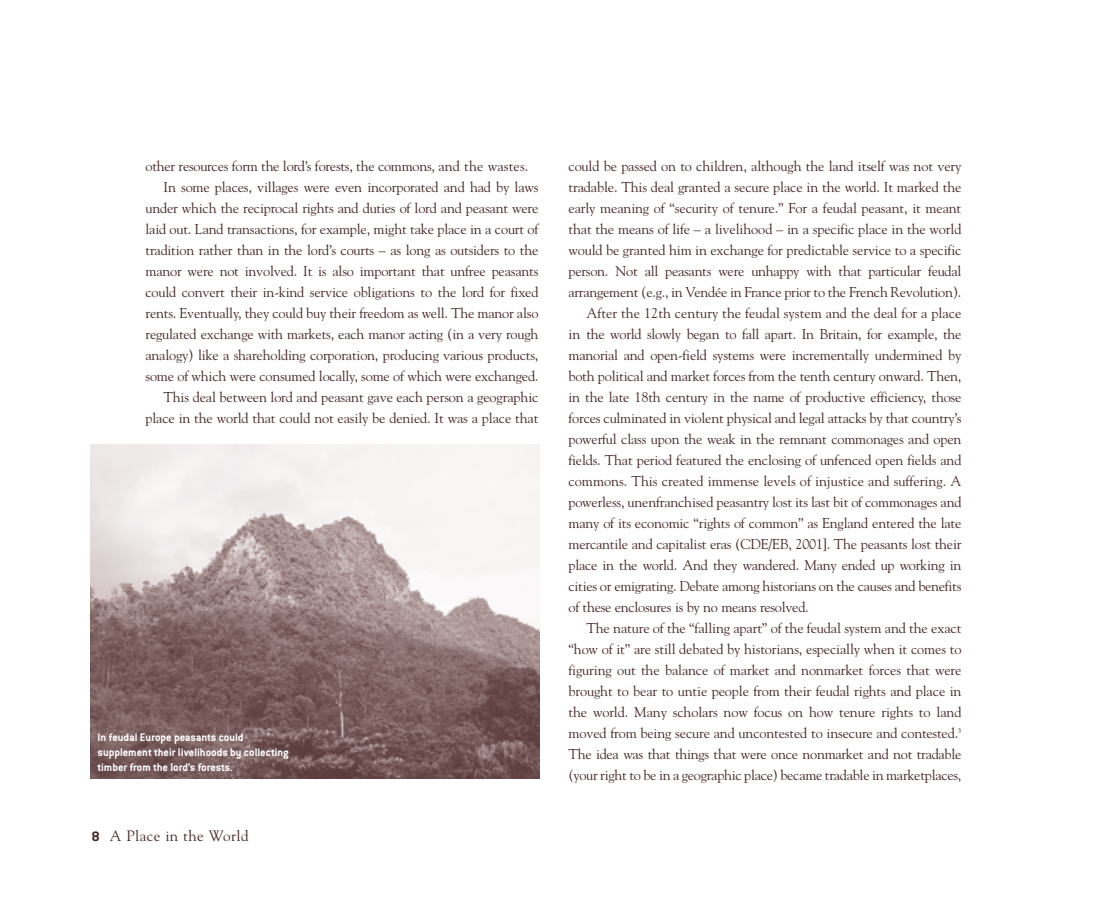
<style>
.page{position:relative;width:1107px;height:918px;background:#fff}
.page>*{position:absolute;margin:0;border:0;box-sizing:border-box;transform-origin:0 0}
.t1{font:15px "Goudy";letter-spacing:.025em;color:#472829}
.t2{font:14.25px "Goudy";letter-spacing:-.015em;color:#472829}
.t3{font:700 12px/15px "Conduit ITC";color:#fff}
.s1{font-family:"Conduit ITC";font-weight:700}
</style>
<div class="page">
<img style="left:90px;top:444px;width:450px;height:334px">
<p class="t2" style="left:146px;top:160px;width:385px">other resources form the lord’s forests, the commons, and the wastes.</p>
<p class="t2" style="left:163px;top:181px;width:376px">In some places, villages were even incorporated and had by laws</p>
<p class="t2" style="left:146px;top:202px;width:394px">under which the reciprocal rights and duties of lord and peasant were</p>
<p class="t2" style="left:146px;top:223px;width:394px">laid out. Land transactions, for example, might take place in a court of</p>
<p class="t2" style="left:146px;top:244px;width:394px">tradition rather than in the lord’s courts – as long as outsiders to the</p>
<p class="t2" style="left:146px;top:265px;width:394px">manor were not involved. It is also important that unfree peasants</p>
<p class="t2" style="left:146px;top:286px;width:394px">could convert their in-kind service obligations to the lord for fixed</p>
<p class="t2" style="left:146px;top:307px;width:394px">rents. Eventually, they could buy their freedom as well. The manor also</p>
<p class="t2" style="left:146px;top:328px;width:394px">regulated exchange with markets, each manor acting (in a very rough</p>
<p class="t2" style="left:146px;top:349px;width:394px">analogy) like a shareholding corporation, producing various products,</p>
<p class="t2" style="left:146px;top:370px;width:394px">some of which were consumed locally, some of which were exchanged.</p>
<p class="t2" style="left:163px;top:391px;width:376px">This deal between lord and peasant gave each person a geographic</p>
<p class="t2" style="left:146px;top:412px;width:394px">place in the world that could not easily be denied. It was a place that</p>
<p class="t3" style="left:98px;top:731px;width:193px">In feudal Europe peasants could supplement their livelihoods by collecting timber from the lord’s forests.</p>
<p class="t1" style="left:92px;top:829px;width:159px"><span class="s1">8</span> A Place in the World</p>
<p class="t2" style="left:568px;top:160px;width:394px">could be passed on to children, although the land itself was not very</p>
<p class="t2" style="left:568px;top:181px;width:394px">tradable. This deal granted a secure place in the world. It marked the</p>
<p class="t2" style="left:568px;top:202px;width:394px">early meaning of “security of tenure.” For a feudal peasant, it meant</p>
<p class="t2" style="left:568px;top:223px;width:394px">that the means of life – a livelihood – in a specific place in the world</p>
<p class="t2" style="left:568px;top:244px;width:394px">would be granted him in exchange for predictable service to a specific</p>
<p class="t2" style="left:568px;top:265px;width:394px">person. Not all peasants were unhappy with that particular feudal</p>
<p class="t2" style="left:568px;top:286px;width:395px">arrangement (e.g., in Vendée in France prior to the French Revolution).</p>
<p class="t2" style="left:586px;top:307px;width:376px">After the 12th century the feudal system and the deal for a place</p>
<p class="t2" style="left:568px;top:328px;width:394px">in the world slowly began to fall apart. In Britain, for example, the</p>
<p class="t2" style="left:568px;top:349px;width:394px">manorial and open-field systems were incrementally undermined by</p>
<p class="t2" style="left:568px;top:370px;width:394px">both political and market forces from the tenth century onward. Then,</p>
<p class="t2" style="left:568px;top:391px;width:394px">in the late 18th century in the name of productive efficiency, those</p>
<p class="t2" style="left:568px;top:412px;width:394px">forces culminated in violent physical and legal attacks by that country’s</p>
<p class="t2" style="left:568px;top:433px;width:394px">powerful class upon the weak in the remnant commonages and open</p>
<p class="t2" style="left:568px;top:454px;width:394px">fields. That period featured the enclosing of unfenced open fields and</p>
<p class="t2" style="left:568px;top:475px;width:394px">commons. This created immense levels of injustice and suffering. A</p>
<p class="t2" style="left:568px;top:496px;width:395px">powerless, unenfranchised peasantry lost its last bit of commonages and</p>
<p class="t2" style="left:568px;top:517px;width:394px">many of its economic “rights of common” as England entered the late</p>
<p class="t2" style="left:568px;top:538px;width:395px">mercantile and capitalist eras (CDE/EB, 2001]. The peasants lost their</p>
<p class="t2" style="left:568px;top:559px;width:394px">place in the world. And they wandered. Many ended up working in</p>
<p class="t2" style="left:568px;top:580px;width:394px">cities or emigrating. Debate among historians on the causes and benefits</p>
<p class="t2" style="left:568px;top:601px;width:242px">of these enclosures is by no means resolved.</p>
<p class="t2" style="left:586px;top:622px;width:376px">The nature of the “falling apart” of the feudal system and the exact</p>
<p class="t2" style="left:568px;top:643px;width:394px">“how of it” are still debated by historians, especially when it comes to</p>
<p class="t2" style="left:568px;top:664px;width:394px">figuring out the balance of market and nonmarket forces that were</p>
<p class="t2" style="left:568px;top:685px;width:394px">brought to bear to untie people from their feudal rights and place in</p>
<p class="t2" style="left:568px;top:707px;width:394px">the world. Many scholars now focus on how tenure rights to land</p>
<p class="t2" style="left:568px;top:728px;width:394px">moved from being secure and uncontested to insecure and contested.<sup>3</sup></p>
<p class="t2" style="left:568px;top:748px;width:394px">The idea was that things that were once nonmarket and not tradable</p>
<p class="t2" style="left:568px;top:769px;width:394px">(your right to be in a geographic place) became tradable in marketplaces,</p>
</div>
